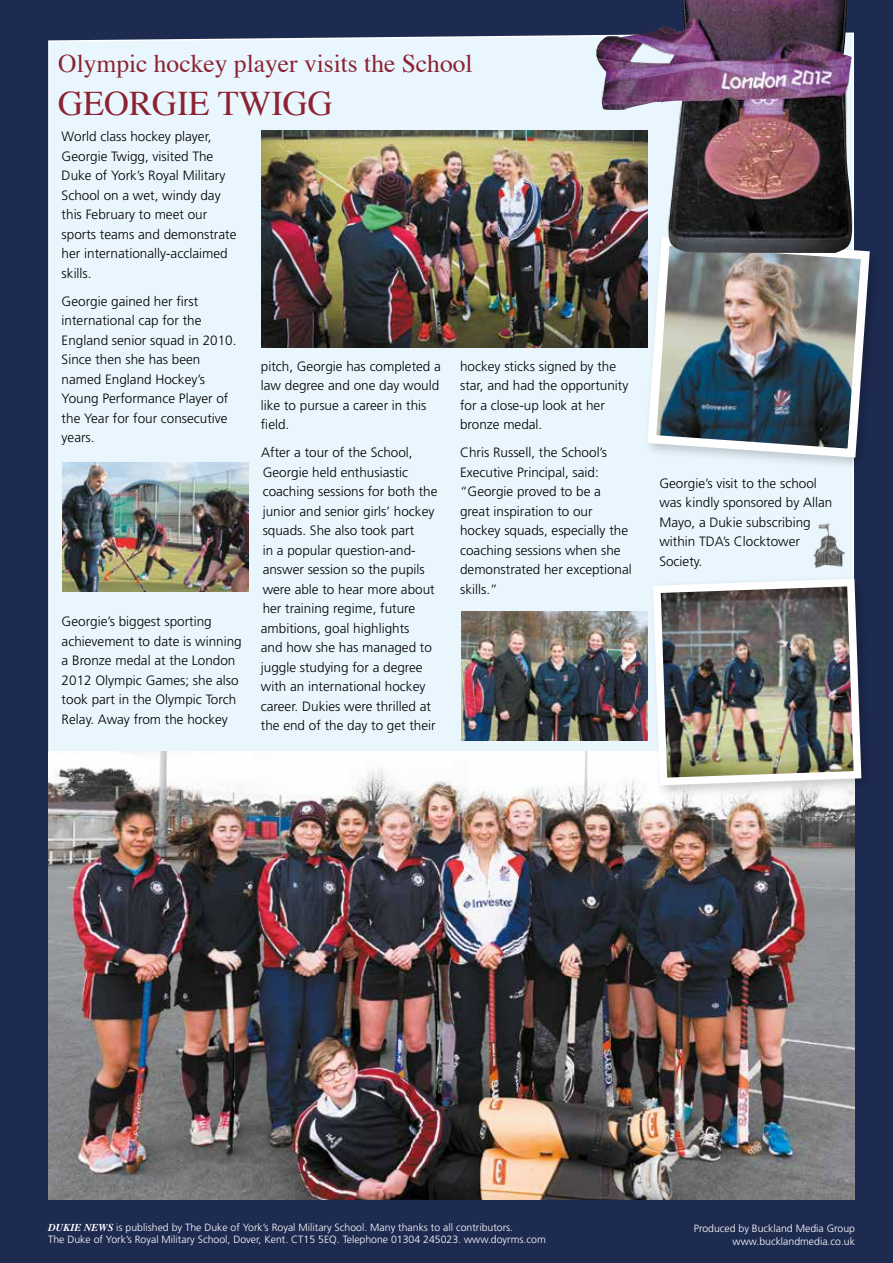
<style>
.page{position:relative;width:893px;height:1263px;background:#1e2b51}
.page>*{position:absolute;margin:0;border:0;box-sizing:border-box;transform-origin:0 0}
.t1{font:34.5px "Times";color:#8b2332}
.t2{font:25.5px "Times";color:#8b2332}
.t3{font:300 13.5px/19.5px "Frutiger";color:#000}
.t4{font:300 10.5px/12.6px "Frutiger";color:#fff}
.s1{font-family:"Times";font-weight:700;font-style:italic}
</style>
<div class="page">
<div style="left:47px;top:32px;width:808px;height:1169px;background:#eaf6fe"></div>
<img style="left:814px;top:524px;width:30px;height:44px">
<img style="left:48px;top:752px;width:806px;height:448px">
<img style="left:262px;top:131px;width:381px;height:216px">
<img style="left:63px;top:462px;width:186px;height:130px">
<div style="left:643px;top:233px;width:240px;height:238px;background:#000;opacity:.2"></div>
<img style="left:643px;top:232px;width:231px;height:230px">
<img style="left:593px;top:0;width:261px;height:253px">
<img style="left:461px;top:611px;width:186px;height:130px">
<div style="left:648px;top:574px;width:227px;height:225px;background:#000;opacity:.2"></div>
<img style="left:649px;top:575px;width:216px;height:214px">
<h2 class="t2" style="left:58px;top:40px;width:416px">Olympic hockey player visits the School</h2>
<h1 class="t1" style="left:58px;top:71px;width:276px">GEORGIE TWIGG</h1>
<p class="t3" style="left:62px;top:127px;width:176px">World class hockey player,<br>Georgie Twigg, visited The<br>Duke of York’s Royal Military<br>School on a wet, windy day this February to meet our sports teams and demonstrate her internationally-acclaimed skills.</p>
<p class="t3" style="left:62px;top:291px;width:176px">Georgie gained her first international cap for the<br>England senior squad in 2010.<br>Since then she has been named England Hockey’s<br>Young Performance Player of the Year for four consecutive years.</p>
<p class="t3" style="left:460px;top:356px;width:170px">hockey sticks signed by the star, and had the opportunity for a close-up look at her bronze medal.</p>
<p class="t3" style="left:460px;top:443px;width:173px">Chris Russell, the School’s<br>Executive Principal, said: “Georgie proved to be a great inspiration to our hockey squads, especially the coaching sessions when she demonstrated her exceptional skills.”</p>
<p class="t3" style="left:261px;top:356px;width:182px">pitch, Georgie has completed a law degree and one day would like to pursue a career in this field.</p>
<p class="t3" style="left:261px;top:443px;width:178px">After a tour of the School,<br>Georgie held enthusiastic coaching sessions for both the junior and senior girls’ hockey squads. She also took part<br>in a popular question-and&shy;answer session so the pupils were able to hear more about her training regime, future ambitions, goal highlights<br>and how she has managed to juggle studying for a degree with an international hockey career. Dukies were thrilled at the end of the day to get their</p>
<p class="t3" style="left:62px;top:612px;width:182px">Georgie’s biggest sporting achievement to date is winning a Bronze medal at the London<br>2012 Olympic Games; she also took part in the Olympic Torch<br>Relay. Away from the hockey</p>
<p class="t3" style="left:659px;top:473px;width:175px">Georgie’s visit to the school was kindly sponsored by Allan<br>Mayo, a Dukie subscribing within TDA’s Clocktower<br>Society.</p>
<p class="t4" style="left:48px;top:1221px;width:499px"><span class="s1">DUKIE NEWS</span> is published by The Duke of York’s Royal Military School. Many thanks to all contributors.<br>The Duke of York’s Royal Military School, Dover, Kent. CT15 5EQ. Telephone 01304 245023. www.doyrms.com</p>
<p class="t4" style="left:694px;top:1222px;width:163px;text-align:right">Produced by Buckland Media Group www.bucklandmedia.co.uk</p>
</div>
